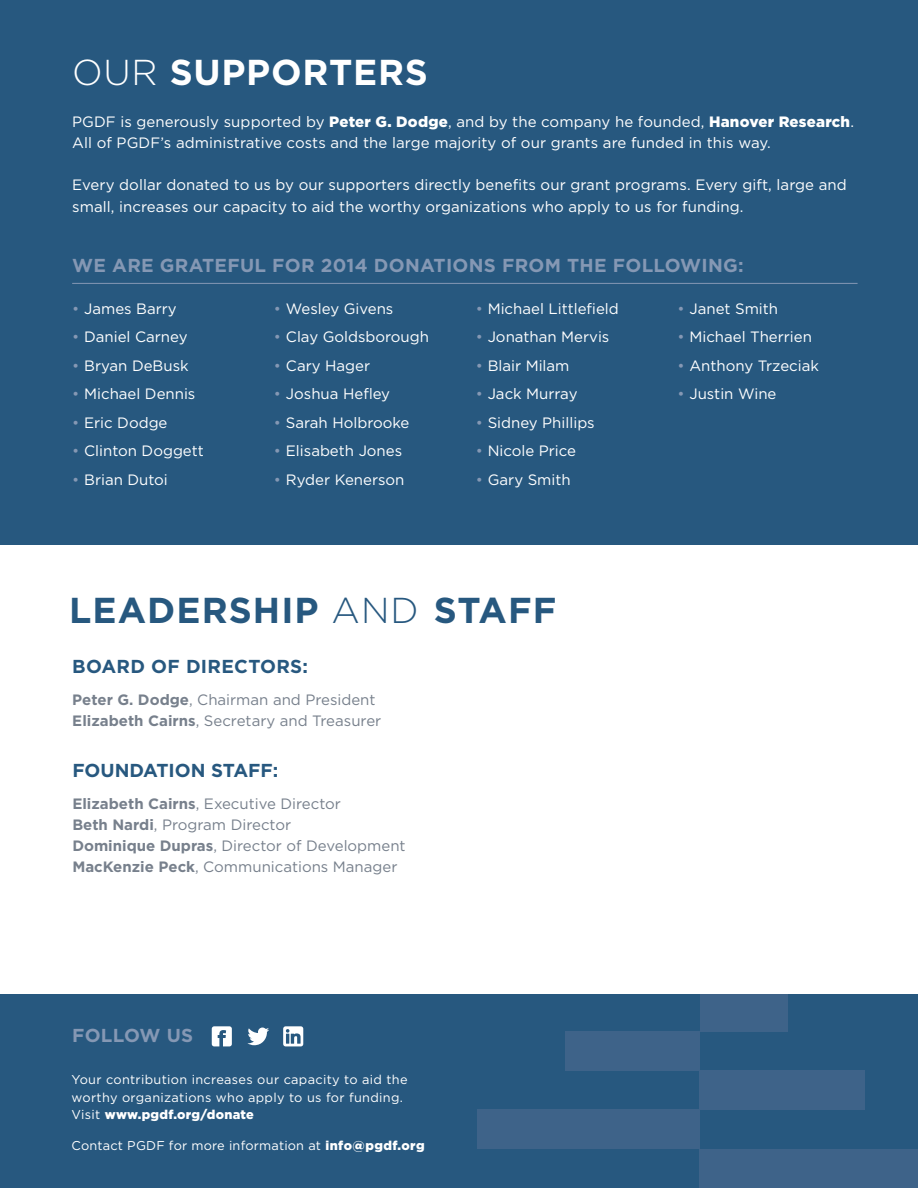
<style>
.page{position:relative;width:918px;height:1188px;background:#fff}
.page>*{position:absolute;margin:0;border:0;box-sizing:border-box;transform-origin:0 0}
.t1{font:700 36px "Gotham";letter-spacing:.03em;color:#27587f}
.t2{font:700 36px "Gotham";letter-spacing:.02em;color:#fff}
.t3{font:700 18.75px "Gotham";letter-spacing:.015em;color:#8598b4}
.Section_Header{font:700 18.75px "Gotham";color:#27587f}
.MGR_Paragrpha{font:15px/21.8px "Gotham";color:#fff}
.t4{font:15px "Gotham";color:#77808c}
.t5{font:12.75px/17.2px "Gotham";letter-spacing:.025em;color:#fff}
.s1{font-weight:300}
.s2{font-weight:900}
.s3{color:#8598b4}
.s4{font-weight:700}
</style>
<div class="page">
<div style="left:0;top:0;width:918px;height:544px;background:#27587f"></div>
<div style="left:0;top:994px;width:918px;height:194px;background:#27587f"></div>
<div style="left:699px;top:1071px;width:166px;height:39px;background:#3e6389"></div>
<div style="left:700px;top:1149px;width:218px;height:39px;background:#3e6389"></div>
<div style="left:701px;top:993px;width:87px;height:39px;background:#3e6389"></div>
<div style="left:477px;top:1110px;width:222px;height:39px;background:#3e6389"></div>
<div style="left:565px;top:1031px;width:134px;height:39px;background:#3e6389"></div>
<hr style="left:72px;top:283px;width:786px;height:1px;background:#8598b4">
<div style="left:0;top:985px;width:918px;height:9px;background:#fff"></div>
<svg style="left:283px;top:1026px;width:20px;height:20px"></svg>
<svg style="left:247px;top:1028px;width:22px;height:17px"></svg>
<svg style="left:212px;top:1026px;width:20px;height:20px"></svg>
<p class="t2" style="left:72px;top:51px;width:357px"><span class="s1">OUR</span> SUPPORTERS</p>
<p class="MGR_Paragrpha" style="left:72px;top:110px;width:783px">PGDF is generously supported by <span class="s2">Peter G. Dodge</span>, and by the company he founded, <span class="s2">Hanover Research</span>.<br>All of PGDF’s administrative costs and the large majority of our grants are funded in this way.</p>
<p class="MGR_Paragrpha" style="left:72px;top:174px;width:776px">Every dollar donated to us by our supporters directly benefits our grant programs. Every gift, large and small, increases our capacity to aid the worthy organizations who apply to us for funding.</p>
<p class="t3" style="left:72px;top:255px;width:673px">WE ARE GRATEFUL FOR 2014 DONATIONS FROM THE FOLLOWING:</p>
<p class="MGR_Paragrpha" style="left:72px;top:297px;width:106px"><span class="s3">•</span> James Barry</p>
<p class="MGR_Paragrpha" style="left:72px;top:326px;width:117px"><span class="s3">•</span> Daniel Carney</p>
<p class="MGR_Paragrpha" style="left:72px;top:354px;width:118px"><span class="s3">•</span> Bryan DeBusk</p>
<p class="MGR_Paragrpha" style="left:72px;top:383px;width:125px"><span class="s3">•</span> Michael Dennis</p>
<p class="MGR_Paragrpha" style="left:72px;top:411px;width:97px"><span class="s3">•</span> Eric Dodge</p>
<p class="MGR_Paragrpha" style="left:72px;top:440px;width:133px"><span class="s3">•</span> Clinton Doggett</p>
<p class="MGR_Paragrpha" style="left:72px;top:468px;width:97px"><span class="s3">•</span> Brian Dutoi</p>
<p class="MGR_Paragrpha" style="left:476px;top:297px;width:145px"><span class="s3">•</span> Michael Littlefield</p>
<p class="MGR_Paragrpha" style="left:476px;top:326px;width:135px"><span class="s3">•</span> Jonathan Mervis</p>
<p class="MGR_Paragrpha" style="left:476px;top:354px;width:95px"><span class="s3">•</span> Blair Milam</p>
<p class="MGR_Paragrpha" style="left:476px;top:383px;width:103px"><span class="s3">•</span> Jack Murray</p>
<p class="MGR_Paragrpha" style="left:476px;top:411px;width:121px"><span class="s3">•</span> Sidney Phillips</p>
<p class="MGR_Paragrpha" style="left:476px;top:440px;width:102px"><span class="s3">•</span> Nicole Price</p>
<p class="MGR_Paragrpha" style="left:476px;top:468px;width:97px"><span class="s3">•</span> Gary Smith</p>
<p class="MGR_Paragrpha" style="left:274px;top:297px;width:121px"><span class="s3">•</span> Wesley Givens</p>
<p class="MGR_Paragrpha" style="left:274px;top:326px;width:157px"><span class="s3">•</span> Clay Goldsborough</p>
<p class="MGR_Paragrpha" style="left:274px;top:354px;width:98px"><span class="s3">•</span> Cary Hager</p>
<p class="MGR_Paragrpha" style="left:274px;top:383px;width:118px"><span class="s3">•</span> Joshua Hefley</p>
<p class="MGR_Paragrpha" style="left:274px;top:411px;width:137px"><span class="s3">•</span> Sarah Holbrooke</p>
<p class="MGR_Paragrpha" style="left:274px;top:440px;width:130px"><span class="s3">•</span> Elisabeth Jones</p>
<p class="MGR_Paragrpha" style="left:274px;top:468px;width:132px"><span class="s3">•</span> Ryder Kenerson</p>
<p class="MGR_Paragrpha" style="left:677px;top:297px;width:102px"><span class="s3">•</span> Janet Smith</p>
<p class="MGR_Paragrpha" style="left:677px;top:326px;width:136px"><span class="s3">•</span> Michael Therrien</p>
<p class="MGR_Paragrpha" style="left:677px;top:354px;width:143px"><span class="s3">•</span> Anthony Trzeciak</p>
<p class="MGR_Paragrpha" style="left:677px;top:383px;width:101px"><span class="s3">•</span> Justin Wine</p>
<p class="t1" style="left:69px;top:589px;width:489px">LEADERSHIP <span class="s1">AND</span> STAFF</p>
<p class="Section_Header" style="left:72px;top:655px;width:237px">BOARD OF DIRECTORS:</p>
<p class="t4" style="left:72px;top:691px;width:305px"><span class="s4">Peter G. Dodge</span>, Chairman and President</p>
<p class="t4" style="left:72px;top:712px;width:310px"><span class="s4">Elizabeth Cairns</span>, Secretary and Treasurer</p>
<p class="Section_Header" style="left:72px;top:760px;width:208px">FOUNDATION STAFF:</p>
<p class="t4" style="left:72px;top:796px;width:270px"><span class="s4">Elizabeth Cairns</span>, Executive Director</p>
<p class="t4" style="left:72px;top:817px;width:220px"><span class="s4">Beth Nardi</span>, Program Director</p>
<p class="t4" style="left:72px;top:838px;width:335px"><span class="s4">Dominique Dupras</span>, Director of Development</p>
<p class="t4" style="left:72px;top:859px;width:327px"><span class="s4">MacKenzie Peck</span>, Communications Manager</p>
<p class="t3" style="left:72px;top:1025px;width:122px">FOLLOW US</p>
<p class="t5" style="left:72px;top:1071px;width:338px">Your contribution increases our capacity to aid the worthy organizations who apply to us for funding.<br>Visit <span class="s2">www.pgdf.org/donate</span></p>
<p class="t5" style="left:72px;top:1136px;width:355px">Contact PGDF for more information at <span class="s2">info@pgdf.org</span></p>
</div>
